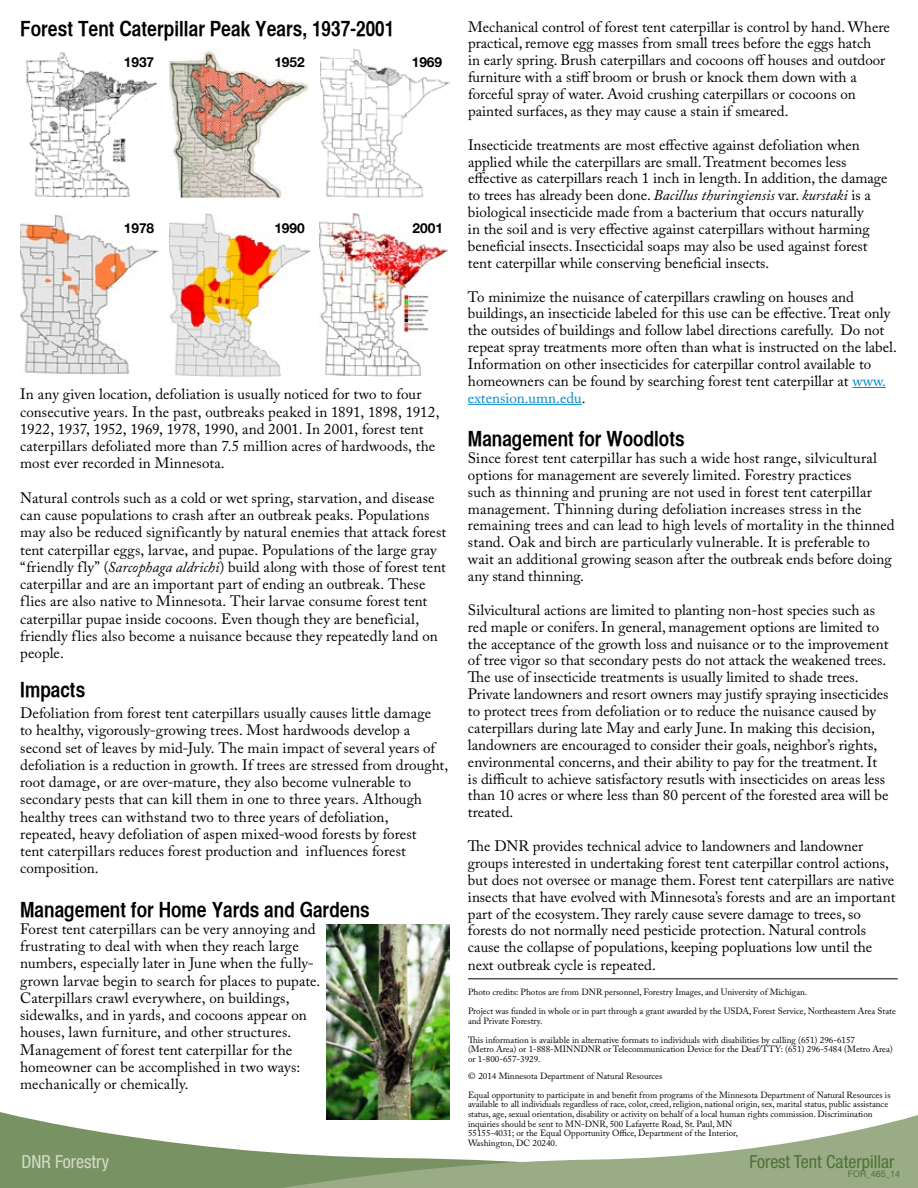
<style>
.page{position:relative;width:918px;height:1188px;background:#fff}
.page>*{position:absolute;margin:0;border:0;box-sizing:border-box;transform-origin:0 0}
.sectionHeading{font:21px "Helvetica CY Bold";color:#000}
.t1{font:condensed 18px "Helvetica Neue LT Std";color:#4e7134}
.t2{font:condensed 18px "Helvetica Neue LT Std";color:#d3dcc8}
.Bodycopy{font:15px/16.8px "Adobe Caslon Pro";color:#000}
.t3{font:700 13.65px "Helvetica Neue";color:#000}
.disclaimer{font:9px/9.6px "Adobe Caslon Pro";color:#000}
.docNumber{font:9px "Helvetica Neue";color:#4e7134}
.s1{font-style:italic}
.s2{color:#0089c9}
</style>
<div class="page">
<img style="left:320px;top:49px;width:130px;height:149px">
<svg style="left:0;top:1112px;width:199px;height:76px;fill:#799263"></svg>
<svg style="left:199px;top:1115px;width:719px;height:73px"></svg>
<hr style="left:852px;top:387px;width:34px;height:1px;background:#0089c9">
<hr style="left:468px;top:404px;width:114px;height:1px;background:#0089c9">
<img style="left:25px;top:52px;width:132px;height:146px">
<img style="left:169px;top:48px;width:140px;height:151px">
<img style="left:20px;top:214px;width:137px;height:160px">
<img style="left:169px;top:213px;width:141px;height:164px">
<img style="left:320px;top:213px;width:127px;height:164px">
<hr style="left:468px;top:978px;width:430px;height:1px;background:#000">
<img style="left:326px;top:925px;width:124px;height:194px">
<h1 class="sectionHeading" style="left:20px;top:15px;width:376px">Forest Tent Caterpillar Peak Years, 1937-2001</h1>
<p class="Bodycopy" style="left:468px;top:18px;width:423px">Mechanical control of forest tent caterpillar is control by hand. Where practical, remove egg masses from small trees before the eggs hatch<br>in early spring. Brush caterpillars and cocoons off houses and outdoor furniture with a stiff broom or brush or knock them down with a forceful spray of water. Avoid crushing caterpillars or cocoons on painted surfaces, as they may cause a stain if smeared.</p>
<p class="Bodycopy" style="left:468px;top:136px;width:421px">Insecticide treatments are most effective against defoliation when applied while the caterpillars are small. Treatment becomes less effective as caterpillars reach 1 inch in length. In addition, the damage to trees has already been done. <span class="s1">Bacillus thuringiensis</span> var. <span class="s1">kurstaki</span> is a biological insecticide made from a bacterium that occurs naturally<br>in the soil and is very effective against caterpillars without harming beneficial insects. Insecticidal soaps may also be used against forest tent caterpillar while conserving beneficial insects.</p>
<p class="Bodycopy" style="left:468px;top:288px;width:430px">To minimize the nuisance of caterpillars crawling on houses and buildings, an insecticide labeled for this use can be effective. Treat only the outsides of buildings and follow label directions carefully. Do not repeat spray treatments more often than what is instructed on the label.<br>Information on other insecticides for caterpillar control available to homeowners can be found by searching forest tent caterpillar at <span class="s2">www. extension.umn.edu</span>.</p>
<h1 class="sectionHeading" style="left:468px;top:426px;width:218px">Management for Woodlots</h1>
<p class="Bodycopy" style="left:468px;top:449px;width:428px">Since forest tent caterpillar has such a wide host range, silvicultural options for management are severely limited. Forestry practices<br>such as thinning and pruning are not used in forest tent caterpillar management. Thinning during defoliation increases stress in the remaining trees and can lead to high levels of mortality in the thinned stand. Oak and birch are particularly vulnerable. It is preferable to wait an additional growing season after the outbreak ends before doing any stand thinning.</p>
<p class="Bodycopy" style="left:468px;top:601px;width:422px">Silvicultural actions are limited to planting non-host species such as red maple or conifers. In general, management options are limited to the acceptance of the growth loss and nuisance or to the improvement of tree vigor so that secondary pests do not attack the weakened trees.<br>The use of insecticide treatments is usually limited to shade trees.</p>
<p class="Bodycopy" style="left:468px;top:686px;width:422px">Private landowners and resort owners may justify spraying insecticides to protect trees from defoliation or to reduce the nuisance caused by caterpillars during late May and early June. In making this decision, landowners are encouraged to consider their goals, neighbor’s rights, environmental concerns, and their ability to pay for the treatment. It is difficult to achieve satisfactory resutls with insecticides on areas less than 10 acres or where less than 80 percent of the forested area will be treated.</p>
<p class="Bodycopy" style="left:468px;top:837px;width:429px">The DNR provides technical advice to landowners and landowner groups interested in undertaking forest tent caterpillar control actions, but does not oversee or manage them. Forest tent caterpillars are native insects that have evolved with Minnesota’s forests and are an important part of the ecosystem. They rarely cause severe damage to trees, so forests do not normally need pesticide protection. Natural controls cause the collapse of populations, keeping popluations low until the next outbreak cycle is repeated.</p>
<p class="t3" style="left:124px;top:52px;width:32px">1937</p>
<p class="t3" style="left:274px;top:52px;width:32px">1952</p>
<p class="t3" style="left:412px;top:52px;width:32px">1969</p>
<p class="t3" style="left:124px;top:217px;width:32px">1978</p>
<p class="t3" style="left:274px;top:217px;width:32px">1990</p>
<p class="t3" style="left:412px;top:217px;width:32px">2001</p>
<p class="Bodycopy" style="left:20px;top:386px;width:421px;line-height:17.2px">In any given location, defoliation is usually noticed for two to four consecutive years. In the past, outbreaks peaked in 1891, 1898, 1912, 1922, 1937, 1952, 1969, 1978, 1990, and 2001. In 2001, forest tent caterpillars defoliated more than 7.5 million acres of hardwoods, the most ever recorded in Minnesota.</p>
<p class="Bodycopy" style="left:20px;top:489px;width:428px;line-height:17.2px">Natural controls such as a cold or wet spring, starvation, and disease can cause populations to crash after an outbreak peaks. Populations may also be reduced significantly by natural enemies that attack forest tent caterpillar eggs, larvae, and pupae. Populations of the large gray “friendly fly” (<span class="s1">Sarcophaga aldrichi</span>) build along with those of forest tent caterpillar and are an important part of ending an outbreak. These flies are also native to Minnesota. Their larvae consume forest tent caterpillar pupae inside cocoons. Even though they are beneficial, friendly flies also become a nuisance because they repeatedly land on people.</p>
<h1 class="sectionHeading" style="left:20px;top:677px;width:67px">Impacts</h1>
<p class="Bodycopy" style="left:20px;top:704px;width:430px;line-height:17.2px">Defoliation from forest tent caterpillars usually causes little damage<br>to healthy, vigorously-growing trees. Most hardwoods develop a second set of leaves by mid-July. The main impact of several years of defoliation is a reduction in growth. If trees are stressed from drought, root damage, or are over-mature, they also become vulnerable to secondary pests that can kill them in one to three years. Although healthy trees can withstand two to three years of defoliation,<br>repeated, heavy defoliation of aspen mixed-wood forests by forest<br>tent caterpillars reduces forest production and influences forest composition.</p>
<h1 class="sectionHeading" style="left:20px;top:896px;width:351px">Management for Home Yards and Gardens</h1>
<p class="Bodycopy" style="left:20px;top:920px;width:302px;line-height:17.2px">Forest tent caterpillars can be very annoying and frustrating to deal with when they reach large numbers, especially later in June when the fully&shy;grown larvae begin to search for places to pupate.<br>Caterpillars crawl everywhere, on buildings, sidewalks, and in yards, and cocoons appear on houses, lawn furniture, and other structures.<br>Management of forest tent caterpillar for the homeowner can be accomplished in two ways: mechanically or chemically.</p>
<p class="disclaimer" style="left:468px;top:987px;width:341px">Photo credits: Photos are from DNR personnel, Forestry Images, and University of Michigan.</p>
<p class="disclaimer" style="left:468px;top:1006px;width:430px">Project was funded in whole or in part through a grant awarded by the USDA, Forest Service, Northeastern Area State and Private Forestry.</p>
<p class="disclaimer" style="left:468px;top:1035px;width:389px">This information is available in alternative formats to individuals with disabilities by calling (651) 296-6157</p>
<p class="disclaimer" style="left:468px;top:1045px;width:426px">(Metro Area) or 1-888-MINNDNR or Telecommunication Device for the Deaf/TTY: (651) 296-5484 (Metro Area) or 1-800-657-3929.</p>
<p class="disclaimer" style="left:468px;top:1071px;width:196px">© 2014 Minnesota Department of Natural Resources</p>
<p class="disclaimer" style="left:468px;top:1090px;width:424px">Equal opportunity to participate in and benefit from programs of the Minnesota Department of Natural Resources is available to all individuals regardless of race, color, creed, religion, national origin, sex, marital status, public assistance status, age, sexual orientation, disability or activity on behalf of a local human rights commission. Discrimination inquiries should be sent to MN-DNR, 500 Lafayette Road, St. Paul, MN</p>
<p class="disclaimer" style="left:468px;top:1128px;width:272px">55155-4031; or the Equal Opportunity Office, Department of the Interior,</p>
<p class="disclaimer" style="left:468px;top:1138px;width:91px">Washington, DC 20240.</p>
<p class="docNumber" style="left:848px;top:1167px;width:54px">FOR_465_14</p>
<p class="t2" style="left:21px;top:1152px;width:89px">DNR Forestry</p>
<p class="t1" style="left:749px;top:1152px;width:147px">Forest Tent Caterpillar</p>
</div>
